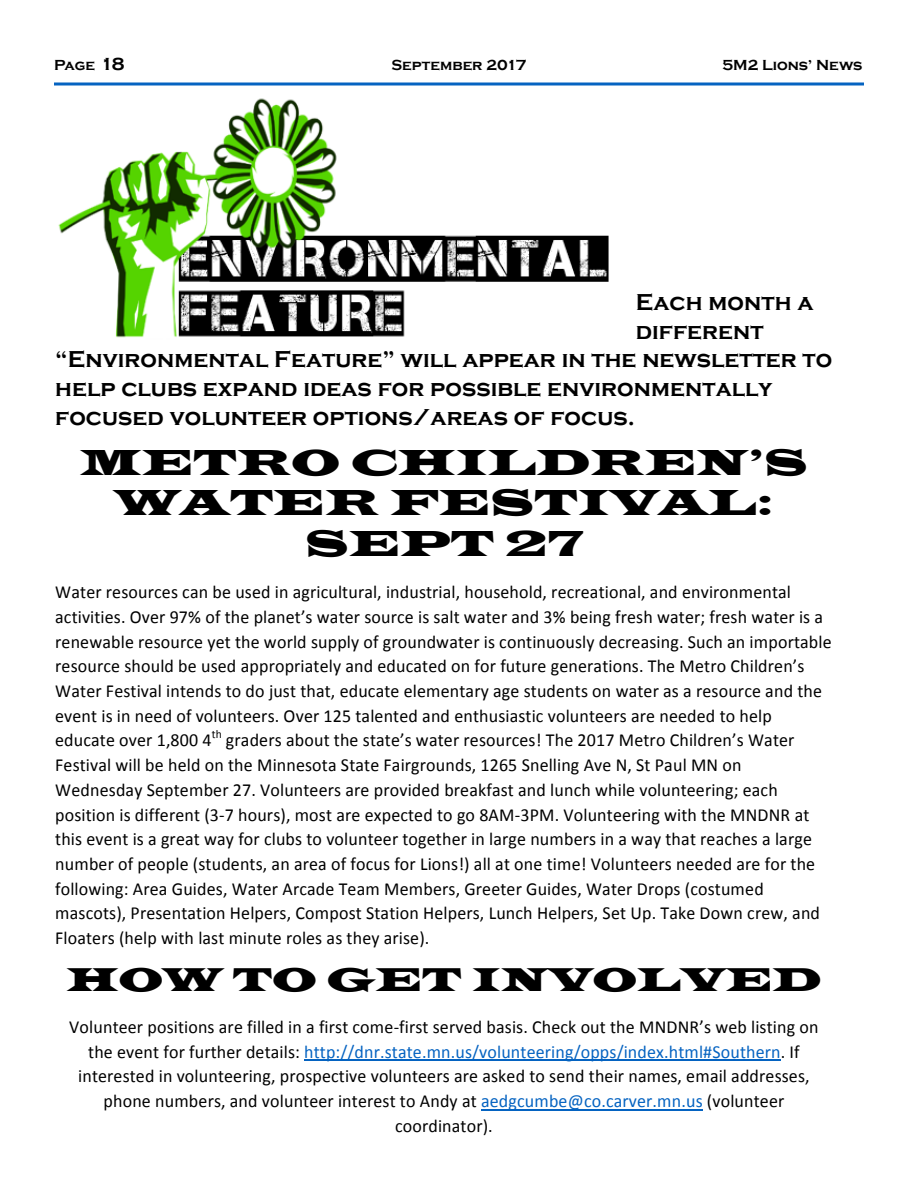
<style>
.page{position:relative;width:918px;height:1188px;background:#fff}
.page>*{position:absolute;margin:0;border:0;box-sizing:border-box;transform-origin:0 0}
.t1{font:37.2px/40.7px "Latin Wide";letter-spacing:.01em;color:#000;text-align:center}
.t2{font:33.9px "Latin Wide";letter-spacing:.005em;color:#000}
.t3{font:700 23.7px "Copperplate Gothic";letter-spacing:.005em;color:#000}
.t4{font:18.45px/24.8px "Calibri";letter-spacing:.01em;color:#000}
.t5{font:700 15px "Copperplate Gothic";color:#000}
.t6{font:11.85px "Calibri";color:#000}
.s1{font-size:18px}
.s2{color:#0563c1}
</style>
<div class="page">
<svg style="left:54px;top:82px;width:810px;height:4px;background:#4389d0"></svg>
<hr style="left:304px;top:1060px;width:477px;height:1px;background:#0563c1">
<hr style="left:481px;top:1109px;width:222px;height:1px;background:#0563c1">
<img style="left:58px;top:98px;width:551px;height:240px">
<p class="t5" style="left:54px;top:57px;width:72px">Page <span class="s1">18</span></p>
<p class="t5" style="left:392px;top:57px;width:136px">September 2017</p>
<p class="t5" style="left:722px;top:57px;width:142px">5M2 Lions’ News</p>
<p class="t3" style="left:636px;top:289px;width:179px">Each month a</p>
<p class="t3" style="left:636px;top:318px;width:129px">different</p>
<p class="t3" style="left:55px;top:346px;width:779px">“Environmental Feature” will appear in the newsletter to</p>
<p class="t3" style="left:55px;top:375px;width:719px">help clubs expand ideas for possible environmentally</p>
<p class="t3" style="left:55px;top:404px;width:581px">focused volunteer options/areas of focus.</p>
<h1 class="t1" style="left:80px;top:442px;width:729px">METRO CHILDREN’S<br>WATER FESTIVAL:<br>SEPT 27</h1>
<p class="t4" style="left:55px;top:579px;width:778px">Water resources can be used in agricultural, industrial, household, recreational, and environmental activities. Over 97% of the planet’s water source is salt water and 3% being fresh water; fresh water is a renewable resource yet the world supply of groundwater is continuously decreasing. Such an importable resource should be used appropriately and educated on for future generations. The Metro Children’s Water Festival intends to do just that, educate elementary age students on water as a resource and the event is in need of volunteers. Over 125 talented and enthusiastic volunteers are needed to help educate over 1,800 4</p>
<p class="t6" style="left:212px;top:727px;width:11px">th</p>
<p class="t4" style="left:55px;top:727px;width:766px;text-indent:171px">graders about the state’s water resources! The 2017 Metro Children’s Water Festival will be held on the Minnesota State Fairgrounds, 1265 Snelling Ave N, St Paul MN on Wednesday September 27. Volunteers are provided breakfast and lunch while volunteering; each position is different (3-7 hours), most are expected to go 8AM-3PM. Volunteering with the MNDNR at this event is a great way for clubs to volunteer together in large numbers in a way that reaches a large number of people (students, an area of focus for Lions!) all at one time! Volunteers needed are for the following: Area Guides, Water Arcade Team Members, Greeter Guides, Water Drops (costumed mascots), Presentation Helpers, Compost Station Helpers, Lunch Helpers, Set Up. Take Down crew, and Floaters (help with last minute roles as they arise).</p>
<h2 class="t2" style="left:66px;top:958px;width:756px">HOW TO GET INVOLVED</h2>
<p class="t4" style="left:69px;top:1013px;width:751px;text-align:center">Volunteer positions are filled in a first come-first served basis. Check out the MNDNR’s web listing on the event for further details: <span class="s2">http://dnr.state.mn.us/volunteering/opps/index.html#Southern</span>. If interested in volunteering, prospective volunteers are asked to send their names, email addresses, phone numbers, and volunteer interest to Andy at <span class="s2">aedgcumbe@co.carver.mn.us</span> (volunteer coordinator).</p>
</div>
